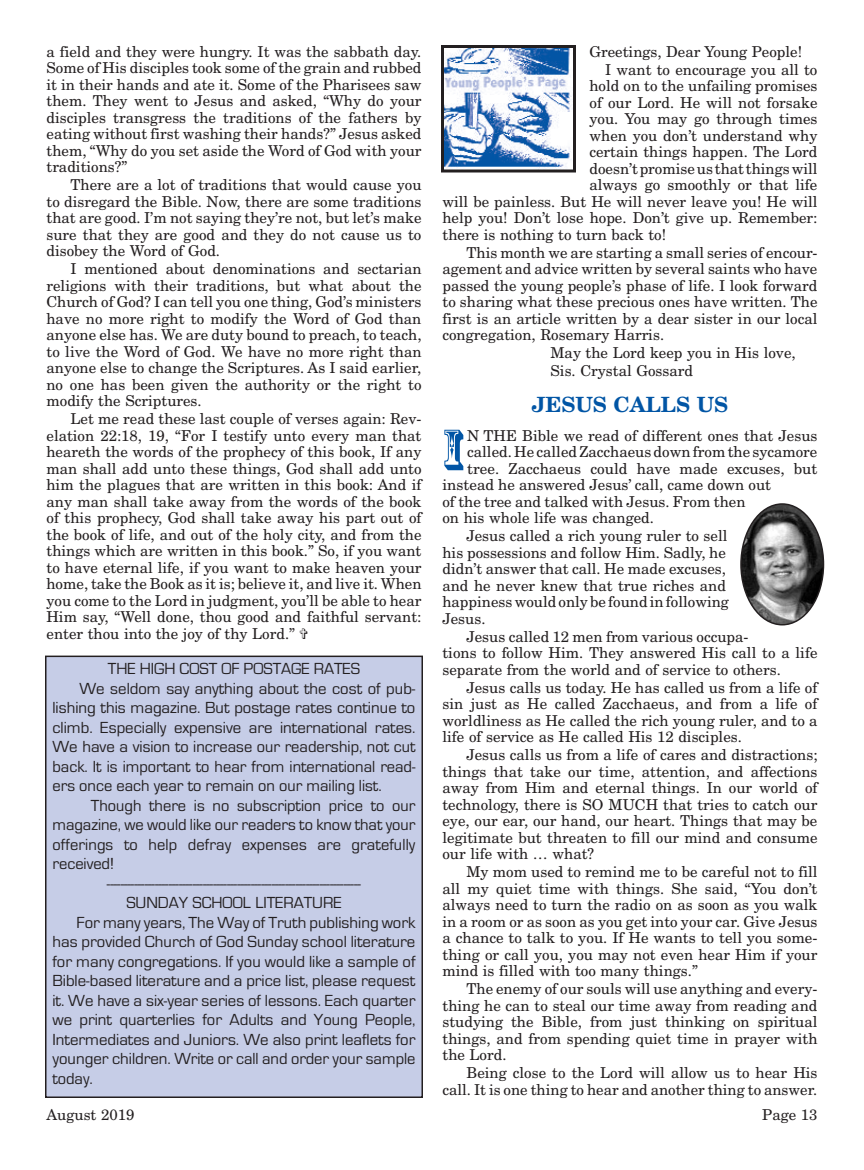
<style>
.page{position:relative;width:864px;height:1170px;background:#fff}
.page>*{position:absolute;margin:0;border:0;box-sizing:border-box;transform-origin:0 0}
.t1{font:54px "Rosewood Std";color:#0155a5}
.t2{font:700 21px "New Century Schlbk";color:#0155a5}
.t3{font:16.5px "Eurostile";color:#231f20}
.t4{font:15px/16.5px "New Century Schlbk";color:#231f20;text-align:justify}
</style>
<div class="page">
<div style="left:46px;top:656px;width:376px;height:441px;background:#c6cde7"></div>
<div style="left:45px;top:656px;width:378px;height:442px;border:2px solid #231f20"></div>
<img style="left:445px;top:49px;width:127px;height:119px">
<div style="left:441px;top:45px;width:135px;height:127px;border:3px solid #231f20"></div>
<img style="left:741px;top:504px;width:83px;height:119px">
<div style="left:740px;top:503px;width:84px;height:123px;border:2px solid #231f20;border-radius:50%"></div>
<p class="t4" style="left:46px;top:45px;width:377px">a field and they were hungry. It was the sabbath day.<br>Some of His disciples took some of the grain and rubbed it in their hands and ate it. Some of the Pharisees saw them. They went to Jesus and asked, “Why do your disciples transgress the traditions of the fathers by eating without first washing their hands?” Jesus asked them, “Why do you set aside the Word of God with your traditions?”</p>
<p class="t4" style="left:46px;top:178px;width:377px;text-indent:24px">There are a lot of traditions that would cause you to disregard the Bible. Now, there are some traditions that are good. I’m not saying they’re not, but let’s make sure that they are good and they do not cause us to disobey the Word of God.</p>
<p class="t4" style="left:46px;top:262px;width:377px;text-indent:24px">I mentioned about denominations and sectarian religions with their traditions, but what about the Church of God? I can tell you one thing, God’s ministers have no more right to modify the Word of God than anyone else has. We are duty bound to preach, to teach, to live the Word of God. We have no more right than anyone else to change the Scriptures. As I said earlier, no one has been given the authority or the right to modify the Scriptures.</p>
<p class="t4" style="left:46px;top:412px;width:377px;text-indent:24px">Let me read these last couple of verses again: Rev&shy;elation 22:18, 19, “For I testify unto every man that heareth the words of the prophecy of this book, If any man shall add unto these things, God shall add unto him the plagues that are written in this book: And if any man shall take away from the words of the book of this prophecy, God shall take away his part out of the book of life, and out of the holy city, and from the things which are written in this book.” So, if you want to have eternal life, if you want to make heaven your home, take the Book as it is; believe it, and live it. When you come to the Lord in judgment, you’ll be able to hear Him say, “Well done, thou good and faithful servant: enter thou into the joy of thy Lord.”</p>
<p class="t3" style="left:108px;top:660px;width:254px">THE HIGH COST OF POSTAGE RATES</p>
<p class="t3" style="left:79px;top:679px;width:337px">We seldom say anything about the cost of pub-</p>
<p class="t3" style="left:53px;top:699px;width:365px">lishing this magazine. But postage rates continue to</p>
<p class="t3" style="left:53px;top:718px;width:364px">climb. Especially expensive are international rates.</p>
<p class="t3" style="left:53px;top:738px;width:365px">We have a vision to increase our readership, not cut</p>
<p class="t3" style="left:53px;top:757px;width:365px">back. It is important to hear from international read-</p>
<p class="t3" style="left:53px;top:777px;width:331px">ers once each year to remain on our mailing list.</p>
<p class="t3" style="left:91px;top:796px;width:326px">Though there is no subscription price to our</p>
<p class="t3" style="left:53px;top:816px;width:364px">magazine, we would like our readers to know that your</p>
<p class="t3" style="left:53px;top:835px;width:364px">offerings to help defray expenses are gratefully</p>
<p class="t3" style="left:53px;top:855px;width:63px">received!</p>
<p class="t3" style="left:107px;top:874px;width:255px">--------------------------------------------------------------------------</p>
<p class="t3" style="left:126px;top:894px;width:217px">SUNDAY SCHOOL LITERATURE</p>
<p class="t3" style="left:76px;top:913px;width:340px">For many years, The Way of Truth publishing work</p>
<p class="t3" style="left:53px;top:933px;width:364px">has provided Church of God Sunday school literature</p>
<p class="t3" style="left:53px;top:952px;width:364px">for many congregations. If you would like a sample of</p>
<p class="t3" style="left:53px;top:972px;width:364px">Bible-based literature and a price list, please request</p>
<p class="t3" style="left:53px;top:991px;width:364px">it. We have a six-year series of lessons. Each quarter</p>
<p class="t3" style="left:53px;top:1011px;width:364px">we print quarterlies for Adults and Young People,</p>
<p class="t3" style="left:53px;top:1030px;width:364px">Intermediates and Juniors. We also print leaflets for</p>
<p class="t3" style="left:53px;top:1050px;width:364px">younger children. Write or call and order your sample</p>
<p class="t3" style="left:52px;top:1069px;width:42px">today.</p>
<p class="t4" style="left:605px;top:44px;width:214px;line-height:18px;text-indent:-16px">Greetings, Dear Young People!<br>I want to encourage you all to</p>
<p class="t4" style="left:590px;top:79px;width:230px">hold on to the unfailing promises</p>
<p class="t4" style="left:590px;top:96px;width:230px">of our Lord. He will not forsake</p>
<p class="t4" style="left:590px;top:112px;width:230px">you. You may go through times</p>
<p class="t4" style="left:590px;top:129px;width:229px">when you don’t understand why</p>
<p class="t4" style="left:590px;top:145px;width:229px">certain things happen. The Lord</p>
<p class="t4" style="left:590px;top:162px;width:230px">doesn’t promise us that things will</p>
<p class="t4" style="left:590px;top:178px;width:229px">always go smoothly or that life</p>
<p class="t4" style="left:442px;top:195px;width:377px">will be painless. But He will never leave you! He will</p>
<p class="t4" style="left:442px;top:211px;width:376px">help you! Don’t lose hope. Don’t give up. Remember:</p>
<p class="t4" style="left:442px;top:228px;width:225px">there is nothing to turn back to!</p>
<p class="t4" style="left:442px;top:246px;width:377px;text-indent:24px">This month we are starting a small series of encour&shy;agement and advice written by several saints who have passed the young people’s phase of life. I look forward to sharing what these precious ones have written. The first is an article written by a dear sister in our local congregation, Rosemary Harris.</p>
<p class="t4" style="left:550px;top:345px;width:247px;line-height:18px">May the Lord keep you in His love,<br>Sis. Crystal Gossard</p>
<h2 class="t2" style="left:532px;top:391px;width:198px">JESUS CALLS US</h2>
<p class="t4" style="left:467px;top:429px;width:352px">N THE Bible we read of different ones that Jesus</p>
<p class="t4" style="left:467px;top:445px;width:352px">called. He called Zacchaeus down from the sycamore</p>
<p class="t4" style="left:467px;top:462px;width:352px">tree. Zacchaeus could have made excuses, but</p>
<p class="t4" style="left:442px;top:478px;width:330px">instead he answered Jesus’ call, came down out</p>
<p class="t4" style="left:442px;top:495px;width:305px">of the tree and talked with Jesus. From then</p>
<p class="t4" style="left:442px;top:511px;width:213px">on his whole life was changed.</p>
<p class="t4" style="left:442px;top:529px;width:288px;text-align:left;text-indent:24px">Jesus called a rich young ruler to sell his possessions and follow Him. Sadly, he didn’t answer that call. He made excuses, and he never knew that true riches and happiness would only be found in following Jesus.</p>
<p class="t4" style="left:442px;top:630px;width:377px;text-align:left;text-indent:24px">Jesus called 12 men from various occupa-<br>tions to follow Him. They answered His call to a life separate from the world and of service to others.</p>
<p class="t4" style="left:442px;top:681px;width:376px;text-indent:24px">Jesus calls us today. He has called us from a life of sin just as He called Zacchaeus, and from a life of worldliness as He called the rich young ruler, and to a life of service as He called His 12 disciples.</p>
<p class="t4" style="left:442px;top:748px;width:377px;text-indent:24px">Jesus calls us from a life of cares and distractions; things that take our time, attention, and affections away from Him and eternal things. In our world of technology, there is SO MUCH that tries to catch our eye, our ear, our hand, our heart. Things that may be legitimate but threaten to fill our mind and consume our life with … what?</p>
<p class="t4" style="left:442px;top:865px;width:377px;text-indent:24px">My mom used to remind me to be careful not to fill all my quiet time with things. She said, “You don’t always need to turn the radio on as soon as you walk in a room or as soon as you get into your car. Give Jesus a chance to talk to you. If He wants to tell you some&shy;thing or call you, you may not even hear Him if your mind is filled with too many things.”</p>
<p class="t4" style="left:443px;top:982px;width:377px;text-indent:24px">The enemy of our souls will use anything and every&shy;thing he can to steal our time away from reading and studying the Bible, from just thinking on spiritual things, and from spending quiet time in prayer with the Lord.</p>
<p class="t4" style="left:443px;top:1066px;width:377px;text-align:right">Being close to the Lord will allow us to hear His call. It is one thing to hear and another thing to answer.</p>
<h1 class="t1" style="left:443px;top:418px;width:20px">I</h1>
<p class="t4" style="left:46px;top:1108px;width:89px">August 2019</p>
<p class="t4" style="left:762px;top:1108px;width:57px">Page 13</p>
</div>
